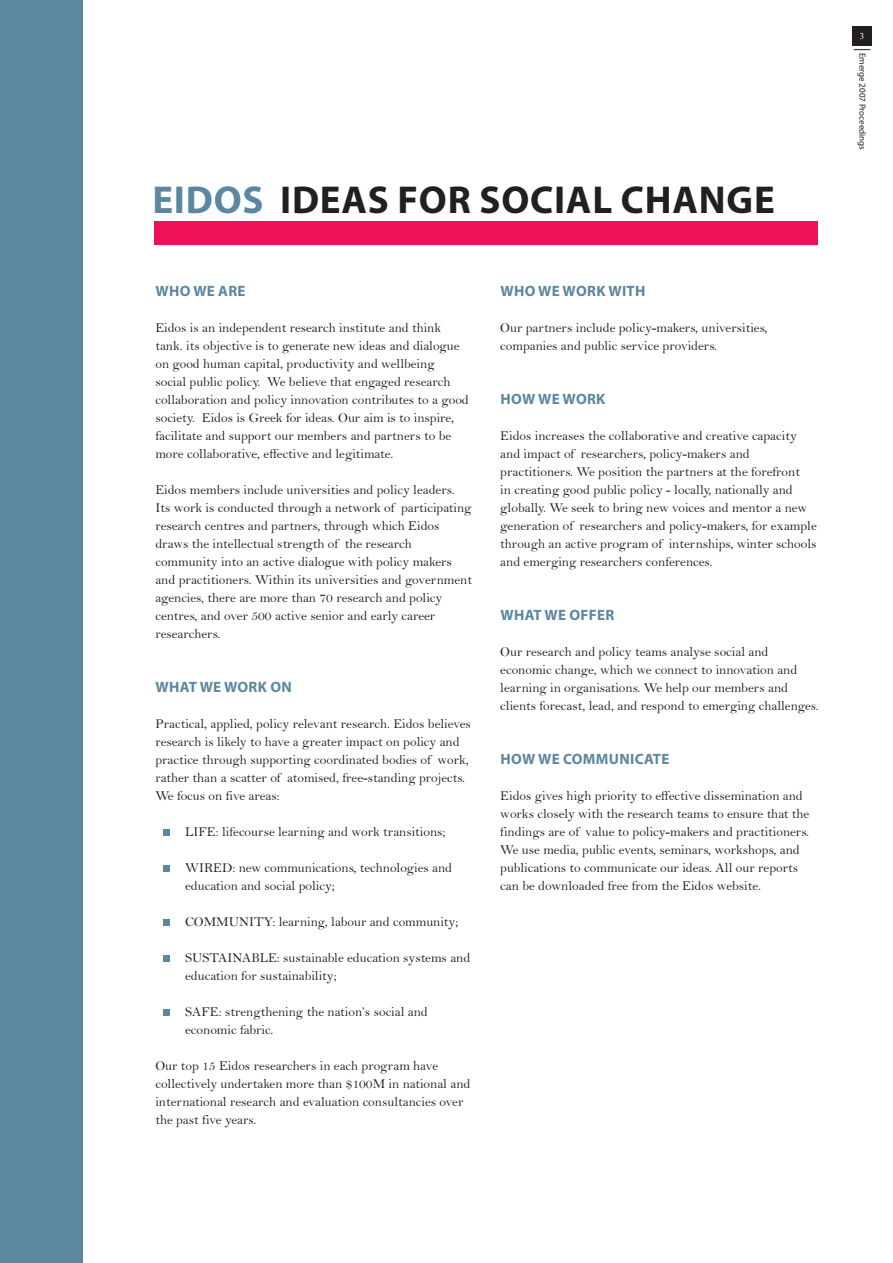
<style>
.page{position:relative;width:893px;height:1263px;background:#fff}
.page>*{position:absolute;margin:0;border:0;box-sizing:border-box;transform-origin:0 0}
._36_point_green_head{font:700 39px "Myriad Pro";letter-spacing:.02em;color:#231f20}
._10_point_white_head{font:700 15px "Myriad Pro";letter-spacing:.02em;color:#5c87a1}
.t1{font:13.5px/18px "Bell";color:#231f20}
.t2{font:9px "Myriad Pro";color:#231f20}
.t3{font:9px "Times New Roman";color:#fff}
.s1{color:#5c87a1}
</style>
<div class="page">
<div style="left:852px;top:26px;width:20px;height:20px;background:#231f20"></div>
<svg style="left:854px;top:49px;width:16px;height:1px"></svg>
<div style="left:0;top:0;width:83px;height:1263px;background:#5c87a1"></div>
<div style="left:154px;top:221px;width:664px;height:23px;background:#ed1255"></div>
<svg style="left:164px;top:829px;width:6px;height:6px"></svg>
<svg style="left:164px;top:865px;width:6px;height:6px"></svg>
<svg style="left:164px;top:919px;width:6px;height:6px"></svg>
<svg style="left:164px;top:955px;width:6px;height:6px"></svg>
<svg style="left:164px;top:1009px;width:6px;height:6px"></svg>
<p class="_36_point_green_head" style="left:152px;top:174px;width:624px"><span class="s1">EIDOS</span> IDEAS FOR SOCIAL CHANGE</p>
<p class="_10_point_white_head" style="left:156px;top:281px;width:73px">WHOWEARE</p>
<p class="t1" style="left:155px;top:318px;width:315px">Eidos is an independent research institute and think tank. its objective is to generate new ideas and dialogue on good human capital, productivity and wellbeing<br>social public policy. We believe that engaged research collaboration and policy innovation contributes to a good society. Eidos is Greek for ideas. Our aim is to inspire, facilitate and support our members and partners to be more collaborative, effective and legitimate.</p>
<p class="t1" style="left:155px;top:480px;width:318px">Eidos members include universities and policy leaders.<br>Its work is conducted through a network of participating research centres and partners, through which Eidos draws the intellectual strength of the research community into an active dialogue with policy makers and practitioners. Within its universities and government agencies, there are more than 70 research and policy centres, and over 500 active senior and early career researchers.</p>
<p class="_10_point_white_head" style="left:156px;top:677px;width:24px">WHAT</p>
<p class="_10_point_white_head" style="left:200px;top:677px;width:37px">WE WOR</p>
<p class="_10_point_white_head" style="left:258px;top:677px;width:24px">K ON</p>
<p class="t1" style="left:155px;top:714px;width:317px">Practical, applied, policy relevant research. Eidos believes research is likely to have a greater impact on policy and practice through supporting coordinated bodies of work, rather than a scatter of atomised, free-standing projects.<br>We focus on five areas:</p>
<p class="t1" style="left:185px;top:822px;width:262px">LIFE: lifecourse learning and work transitions;</p>
<p class="t1" style="left:185px;top:858px;width:268px">WIRED: new communications, technologies and education and social policy;</p>
<p class="t1" style="left:185px;top:912px;width:275px">COMMUNITY: learning, labour and community;</p>
<p class="t1" style="left:185px;top:948px;width:287px">SUSTAINABLE: sustainable education systems and education for sustainability;</p>
<p class="t1" style="left:185px;top:1002px;width:244px">SAFE: strengthening the nation’s social and economic fabric.</p>
<p class="t1" style="left:155px;top:1056px;width:316px">Our top 15 Eidos researchers in each program have collectively undertaken more than $100M in national and international research and evaluation consultancies over the past five years.</p>
<p class="_10_point_white_head" style="left:500px;top:281px;width:75px">WHOWEWOR</p>
<p class="_10_point_white_head" style="left:596px;top:281px;width:51px">K WIT H</p>
<p class="t1" style="left:500px;top:318px;width:269px">Our partners include policy-makers, universities, companies and public service providers.</p>
<p class="_10_point_white_head" style="left:500px;top:389px;width:75px">HOWWEWOR</p>
<p class="_10_point_white_head" style="left:596px;top:389px;width:11px">K</p>
<p class="t1" style="left:500px;top:426px;width:318px">Eidos increases the collaborative and creative capacity and impact of researchers, policy-makers and practitioners. We position the partners at the forefront<br>in creating good public policy - locally, nationally and globally. We seek to bring new voices and mentor a new generation of researchers and policy-makers, for example through an active program of internships, winter schools and emerging researchers conferences.</p>
<p class="_10_point_white_head" style="left:500px;top:605px;width:79px">WHAT WE OFFER</p>
<p class="t1" style="left:500px;top:642px;width:320px">Our research and policy teams analyse social and economic change, which we connect to innovation and learning in organisations. We help our members and clients forecast, lead, and respond to emerging challenges.</p>
<p class="_10_point_white_head" style="left:500px;top:749px;width:74px">HOWWECOMMUNICATE</p>
<p class="t1" style="left:500px;top:786px;width:311px">Eidos gives high priority to effective dissemination and works closely with the research teams to ensure that the findings are of value to policy-makers and practitioners.<br>We use media, public events, seminars, workshops, and publications to communicate our ideas. All our reports can be downloaded free from the Eidos website.</p>
<p class="t3" style="left:860px;top:30px;width:6px">3</p>
<p class="t2" style="left:868px;top:53px;width:99px;rotate:90deg">Emerge 2007 Proceedings</p>
</div>
